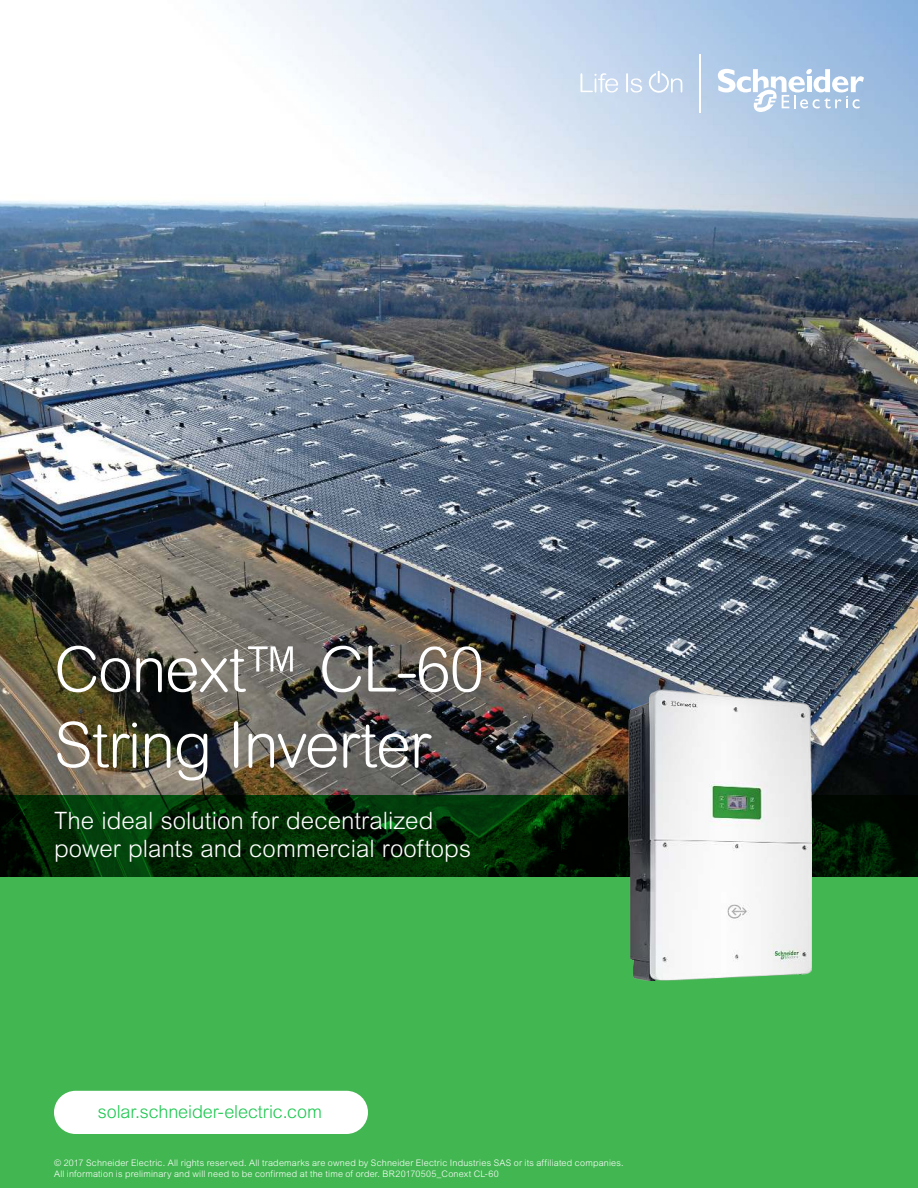
<style>
.page{position:relative;width:918px;height:1188px;background:#fff}
.page>*{position:absolute;margin:0;border:0;box-sizing:border-box;transform-origin:0 0}
.t1{font:300 63px/75.6px "Arial Rounded MT Pro";letter-spacing:-.02em;color:#fff}
.t2{font:300 24px/28.5px "Arial MT Std";color:#fff}
.t3{font:300 18px "Arial MT Std";letter-spacing:-.005em;color:#1dc750}
.t4{font:300 9px/10.5px "Arial MT Std";letter-spacing:.02em;color:#fff}
</style>
<div class="page">
<img style="left:0;top:0;width:918px;height:795px">
<svg style="left:0;top:795px;width:918px;height:82px;background:#012604"></svg>
<div style="left:0;top:877px;width:918px;height:311px;background:#42b751"></div>
<div style="left:54px;top:1091px;width:314px;height:43px;background:#fff;border-radius:22px"></div>
<svg style="left:580px;top:73px;width:38px;height:19px"></svg>
<svg style="left:626px;top:73px;width:16px;height:19px"></svg>
<svg style="left:649px;top:71px;width:33px;height:22px"></svg>
<svg style="left:718px;top:69px;width:146px;height:44px"></svg>
<hr style="left:700px;top:54px;width:1px;height:59px;background:#fff">
<img style="left:629px;top:689px;width:183px;height:291px">
<h1 class="t1" style="left:54px;top:637px;width:432px">Conext™ CL-60<br>String Inverter</h1>
<h2 class="t2" style="left:54px;top:808px;width:419px">The ideal solution for decentralized power plants and commercial rooftops</h2>
<h3 class="t3" style="left:98px;top:1105px;width:226px">solar.schneider-electric.com</h3>
<p class="t4" style="left:54px;top:1158px;width:571px">© 2017 Schneider Electric. All rights reserved. All trademarks are owned by Schneider Electric Industries SAS or its affiliated companies.<br>All information is preliminary and will need to be confirmed at the time of order. BR20170505_Conext CL-60</p>
</div>
